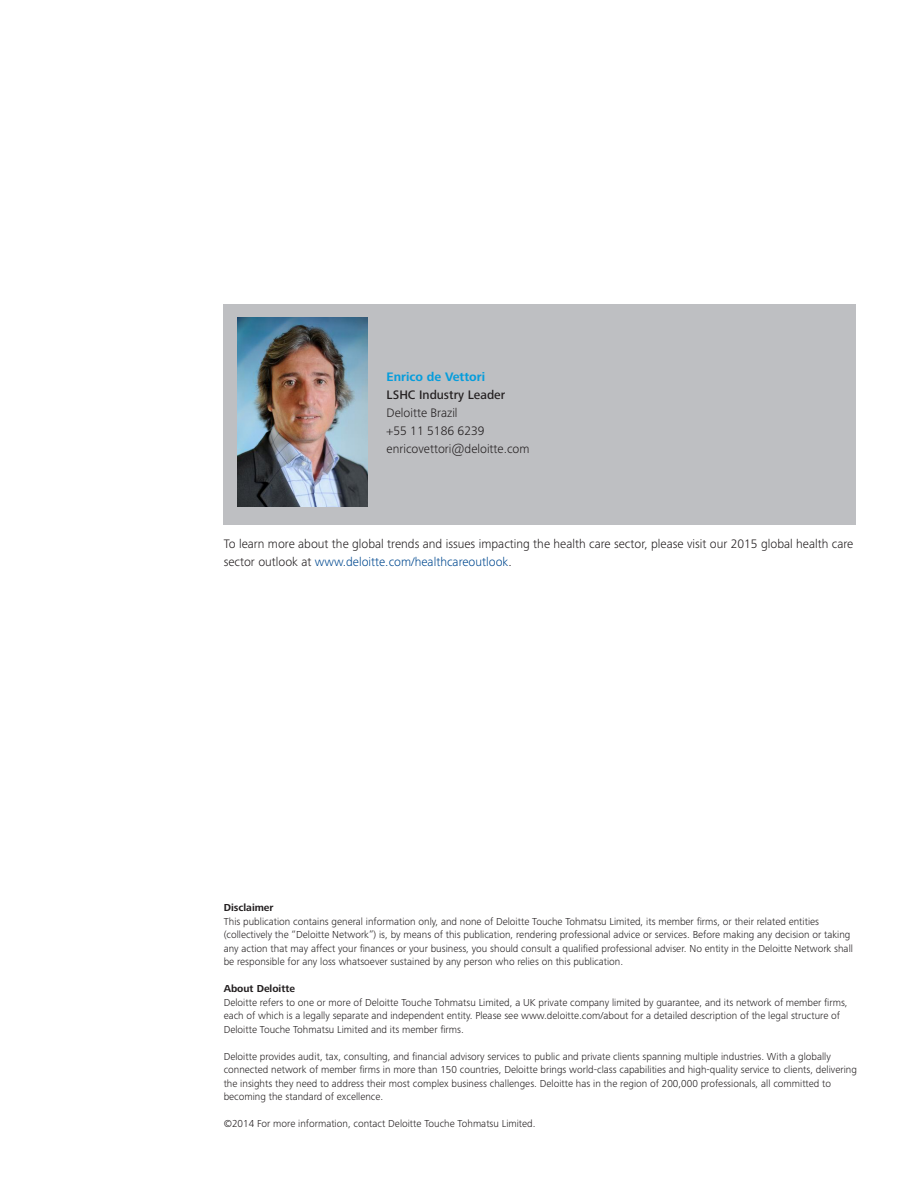
<style>
.page{position:relative;width:918px;height:1188px;background:#fff}
.page>*{position:absolute;margin:0;border:0;box-sizing:border-box;transform-origin:0 0}
.t1{font:300 12.75px/18px "Frutiger Next Pro";color:#231f20}
.t2{font:500 12.75px "Frutiger Next Pro";color:#231f20}
.t3{font:700 12.75px "Frutiger Next Pro";color:#069ddc}
.t4{font:300 10.5px/13.5px "Frutiger Next Pro";color:#231f20}
.t5{font:700 10.5px "Frutiger Next Pro";color:#231f20}
.s1{color:#014990}
</style>
<div class="page">
<div style="left:224px;top:304px;width:632px;height:221px;background:#bebfc2"></div>
<img style="left:237px;top:317px;width:131px;height:190px">
<p class="t3" style="left:387px;top:369px;width:100px">Enrico de Vettori</p>
<p class="t2" style="left:387px;top:387px;width:120px">LSHC Industry Leader</p>
<p class="t1" style="left:387px;top:404px;width:72px">Deloitte Brazil</p>
<p class="t1" style="left:387px;top:422px;width:99px">+55 11 5186 6239</p>
<p class="t1" style="left:387px;top:440px;width:145px">enricovettori@deloitte.com</p>
<p class="t1" style="left:224px;top:534px;width:631px">To learn more about the global trends and issues impacting the health care sector, please visit our 2015 global health care sector outlook at <span class="s1">www.deloitte.com/healthcareoutlook</span>.</p>
<p class="t5" style="left:224px;top:902px;width:51px">Disclaimer</p>
<p class="t4" style="left:224px;top:915px;width:631px">This publication contains general information only, and none of Deloitte Touche Tohmatsu Limited, its member firms, or their related entities (collectively the “Deloitte Network”) is, by means of this publication, rendering professional advice or services. Before making any decision or taking any action that may affect your finances or your business, you should consult a qualified professional adviser. No entity in the Deloitte Network shall be responsible for any loss whatsoever sustained by any person who relies on this publication.</p>
<p class="t5" style="left:224px;top:983px;width:73px">About Deloitte</p>
<p class="t4" style="left:224px;top:996px;width:626px">Deloitte refers to one or more of Deloitte Touche Tohmatsu Limited, a UK private company limited by guarantee, and its network of member firms, each of which is a legally separate and independent entity. Please see www.deloitte.com/about for a detailed description of the legal structure of<br>Deloitte Touche Tohmatsu Limited and its member firms.</p>
<p class="t4" style="left:224px;top:1050px;width:635px">Deloitte provides audit, tax, consulting, and financial advisory services to public and private clients spanning multiple industries. With a globally connected network of member firms in more than 150 countries, Deloitte brings world-class capabilities and high-quality service to clients, delivering the insights they need to address their most complex business challenges. Deloitte has in the region of 200,000 professionals, all committed to becoming the standard of excellence.</p>
<p class="t4" style="left:224px;top:1117px;width:313px">©2014 For more information, contact Deloitte Touche Tohmatsu Limited.</p>
</div>
